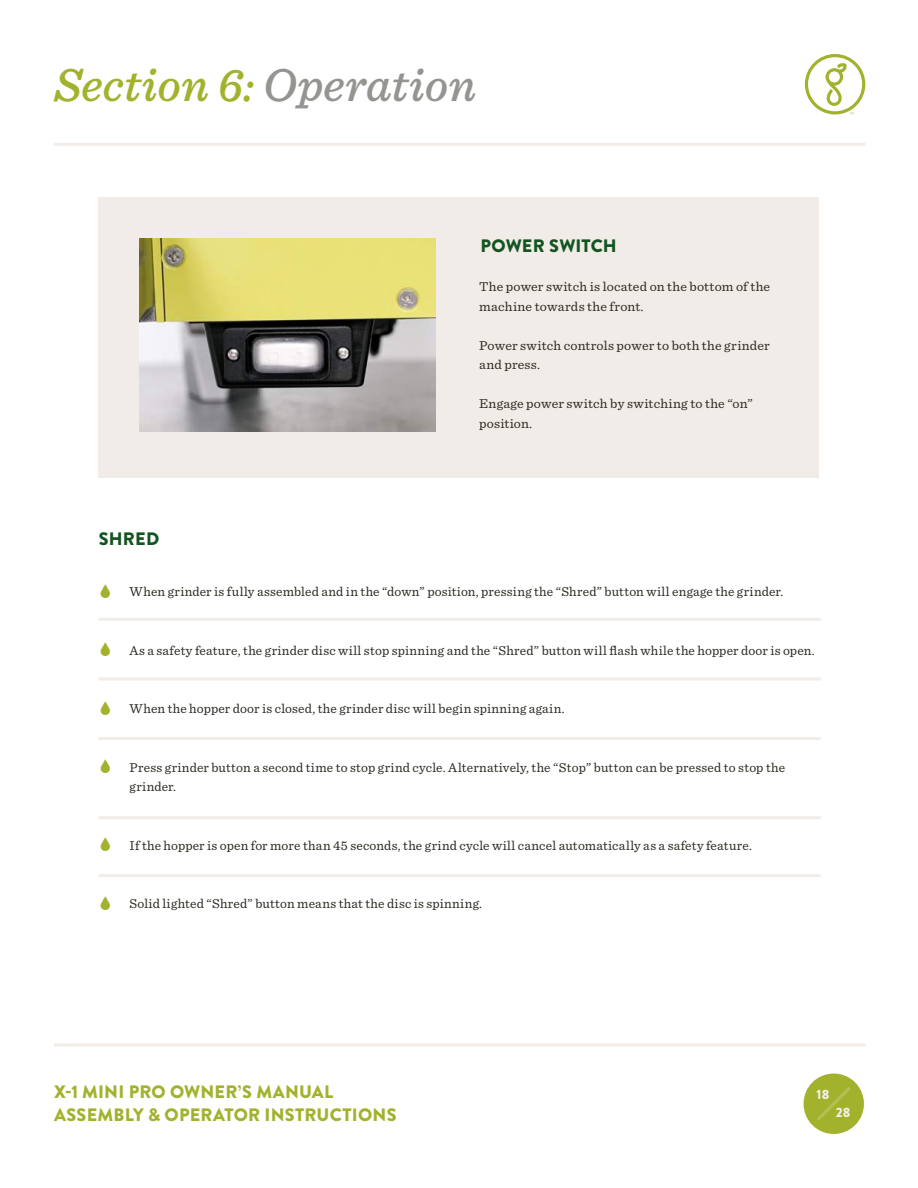
<style>
.page{position:relative;width:918px;height:1188px;background:#fff}
.page>*{position:absolute;margin:0;border:0;box-sizing:border-box;transform-origin:0 0}
.t1{font:italic 500 48px "Sentinel";color:#a2b22d}
.t2{font:900 18px/22.5px "Brandon Grotesque";letter-spacing:.015em;color:#a2b22d}
.t3{font:900 18px "Brandon Grotesque";letter-spacing:.01em;color:#135420}
.t4{font:13.5px/19.5px "Sentinel";letter-spacing:.015em;color:#2a2a22}
.t5{font:13.5px "SS Standard";color:#a2b22d}
.t6{font:900 13.5px "Brandon Grotesque";color:#f3efe8}
.s1{color:#949491}
</style>
<div class="page">
<svg style="left:805px;top:54px;width:60px;height:60px"></svg>
<svg style="left:803px;top:1073px;width:61px;height:61px"></svg>
<hr style="left:54px;top:143px;width:811px;height:3px;background:#f1ece7">
<hr style="left:54px;top:1044px;width:811px;height:3px;background:#f1ece7">
<div style="left:99px;top:198px;width:720px;height:280px;background:#f1ece7"></div>
<img style="left:139px;top:238px;width:297px;height:193px">
<hr style="left:99px;top:618px;width:722px;height:3px;background:#f1ece7">
<hr style="left:99px;top:737px;width:722px;height:3px;background:#f1ece7">
<hr style="left:99px;top:677px;width:722px;height:3px;background:#f1ece7">
<hr style="left:99px;top:816px;width:722px;height:3px;background:#f1ece7">
<hr style="left:99px;top:874px;width:722px;height:3px;background:#f1ece7">
<h1 class="t1" style="left:54px;top:49px;width:424px">Section 6: <span class="s1">Operation</span></h1>
<h2 class="t3" style="left:481px;top:233px;width:138px">POWER SWITCH</h2>
<h2 class="t3" style="left:99px;top:526px;width:62px">SHRED</h2>
<p class="t4" style="left:479px;top:276px;width:292px">The power switch is located on the bottom of the machine towards the front.</p>
<p class="t4" style="left:479px;top:335px;width:292px">Power switch controls power to both the grinder and press.</p>
<p class="t4" style="left:479px;top:393px;width:275px">Engage power switch by switching to the “on” position.</p>
<p class="t5" style="left:99px;top:584px;width:15px">DROP</p>
<p class="t4" style="left:130px;top:581px;width:655px">When grinder is fully assembled and in the “down” position, pressing the “Shred” button will engage the grinder.</p>
<p class="t5" style="left:99px;top:643px;width:15px">DROP</p>
<p class="t4" style="left:130px;top:640px;width:687px">As a safety feature, the grinder disc will stop spinning and the “Shred” button will flash while the hopper door is open.</p>
<p class="t5" style="left:99px;top:701px;width:15px">DROP</p>
<p class="t4" style="left:130px;top:698px;width:437px">When the hopper door is closed, the grinder disc will begin spinning again.</p>
<p class="t5" style="left:99px;top:760px;width:15px">DROP</p>
<p class="t4" style="left:130px;top:757px;width:657px">Press grinder button a second time to stop grind cycle. Alternatively, the “Stop” button can be pressed to stop the grinder.</p>
<p class="t5" style="left:99px;top:838px;width:15px">DROP</p>
<p class="t4" style="left:130px;top:835px;width:624px">If the hopper is open for more than 45 seconds, the grind cycle will cancel automatically as a safety feature.</p>
<p class="t5" style="left:99px;top:896px;width:15px">DROP</p>
<p class="t4" style="left:130px;top:893px;width:354px">Solid lighted “Shred” button means that the disc is spinning.</p>
<h2 class="t2" style="left:54px;top:1081px;width:344px">X-1 MINI PRO OWNER’S MANUAL<br>ASSEMBLY &amp; OPERATOR INSTRUCTIONS</h2>
<p class="t6" style="left:817px;top:1085px;width:14px">18</p>
<p class="t6" style="left:836px;top:1103px;width:16px">28</p>
</div>
